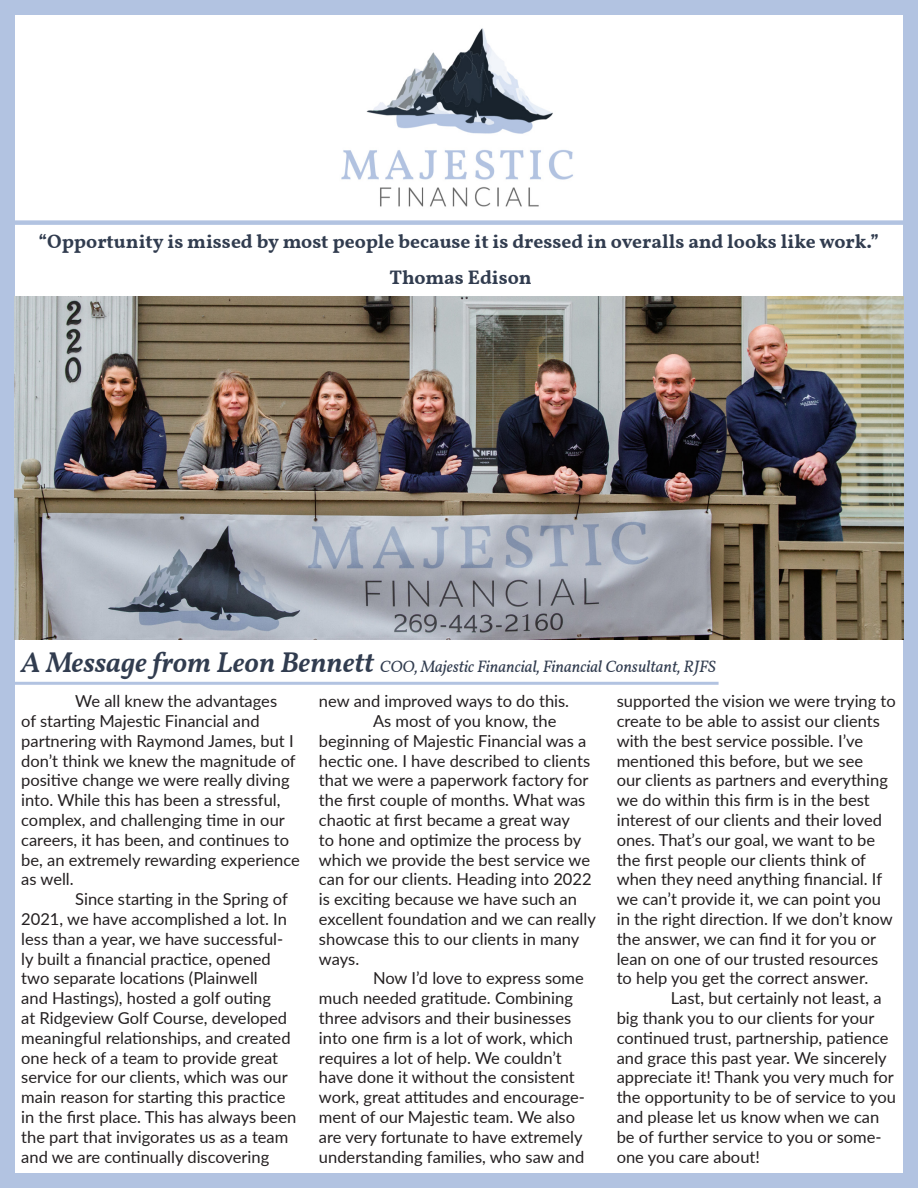
<style>
.page{position:relative;width:918px;height:1188px;background:#fff}
.page>*{position:absolute;margin:0;border:0;box-sizing:border-box;transform-origin:0 0}
.t1{font:700 19.5px "Vollkorn";color:#313c4f}
.t2{font:16.5px/19.8px "Lato";color:#231f20}
.t3{font:italic 16.5px "Vollkorn";color:#313c4f}
.s1{font-weight:600;font-size:28.5px}
</style>
<div class="page">
<div style="left:0;top:0;width:918px;height:1188px;border:15px solid #b2c3e1"></div>
<hr style="left:9px;top:682px;width:710px;height:3px;background:#b2c3e1">
<div style="left:0;top:220px;width:918px;height:5px;background:#b2c3e1"></div>
<img style="left:15px;top:296px;width:888px;height:343px">
<img style="left:341px;top:28px;width:232px;height:179px">
<p class="t1" style="left:39px;top:226px;width:842px">“Opportunity is missed by most people because it is dressed in overalls and looks like work.”</p>
<p class="t1" style="left:390px;top:262px;width:144px">Thomas Edison</p>
<p class="t3" style="left:21px;top:654px;width:696px"><span class="s1">A Message from Leon Bennett</span> COO, Majestic Financial, Financial Consultant, RJFS</p>
<p class="t2" style="left:21px;top:691px;width:280px;text-indent:54px">We all knew the advantages<br>of starting Majestic Financial and partnering with Raymond James, but I don’t think we knew the magnitude of positive change we were really diving into. While this has been a stressful, complex, and challenging time in our careers, it has been, and continues to be, an extremely rewarding experience as well.</p>
<p class="t2" style="left:21px;top:889px;width:277px;text-indent:54px">Since starting in the Spring of 2021, we have accomplished a lot. In less than a year, we have successful&shy;ly built a financial practice, opened two separate locations (Plainwell<br>and Hastings), hosted a golf outing<br>at Ridgeview Golf Course, developed meaningful relationships, and created one heck of a team to provide great service for our clients, which was our main reason for starting this practice in the first place. This has always been the part that invigorates us as a team and we are continually discovering</p>
<p class="t2" style="left:319px;top:691px;width:252px">new and improved ways to do this.</p>
<p class="t2" style="left:319px;top:710px;width:278px;text-indent:54px">As most of you know, the beginning of Majestic Financial was a hectic one. I have described to clients that we were a paperwork factory for the first couple of months. What was chaotic at first became a great way<br>to hone and optimize the process by which we provide the best service we can for our clients. Heading into 2022 is exciting because we have such an excellent foundation and we can really showcase this to our clients in many ways.</p>
<p class="t2" style="left:319px;top:968px;width:268px;text-indent:54px">Now I’d love to express some much needed gratitude. Combining three advisors and their businesses into one firm is a lot of work, which requires a lot of help. We couldn’t have done it without the consistent work, great attitudes and encourage&shy;ment of our Majestic team. We also are very fortunate to have extremely understanding families, who saw and</p>
<p class="t2" style="left:617px;top:691px;width:281px">supported the vision we were trying to create to be able to assist our clients with the best service possible. I’ve mentioned this before, but we see<br>our clients as partners and everything we do within this firm is in the best interest of our clients and their loved ones. That’s our goal, we want to be the first people our clients think of when they need anything financial. If we can’t provide it, we can point you in the right direction. If we don’t know the answer, we can find it for you or lean on one of our trusted resources to help you get the correct answer.</p>
<p class="t2" style="left:617px;top:988px;width:281px;text-indent:54px">Last, but certainly not least, a big thank you to our clients for your continued trust, partnership, patience and grace this past year. We sincerely appreciate it! Thank you very much for the opportunity to be of service to you and please let us know when we can be of further service to you or some&shy;one you care about!</p>
</div>
